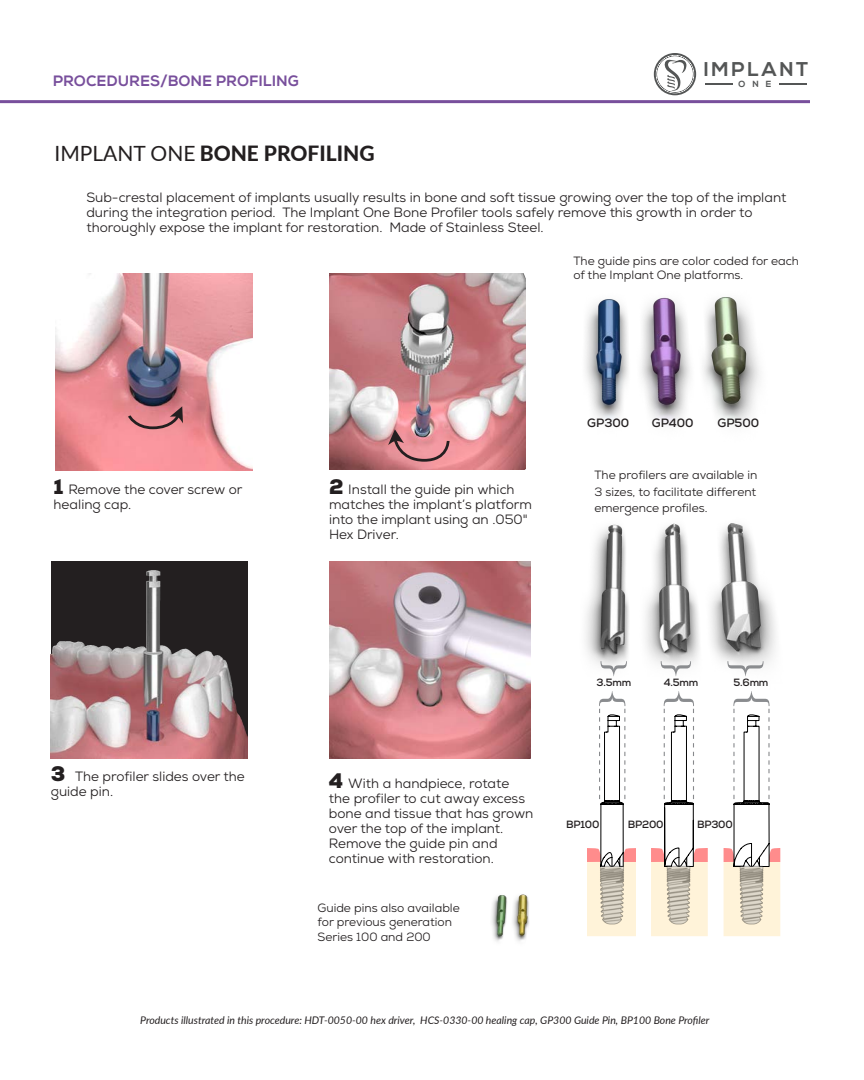
<style>
.page{position:relative;width:864px;height:1080px;background:#fff}
.page>*{position:absolute;margin:0;border:0;box-sizing:border-box;transform-origin:0 0}
.t1{font:800 21px "Lato";color:#231f20}
.t2{font:700 19.95px "Nexa";letter-spacing:.13em;color:#545656}
.t3{font:800 15px "Nexa";color:#784f9c}
.t4{font:13.5px/15px "Nexa";color:#231f20}
.t5{font:12px/14.4px "Nexa";color:#231f20}
.t6{font:700 12px "Nexa";color:#231f20}
.t7{font:italic 10.5px "Lato";color:#231f20}
.t8{font:700 10.5px "Nexa";letter-spacing:-.02em;color:#231f20}
.t9{font:700 8.85px "Nexa";color:#545656}
.s1{font-weight:400}
.s2{font-weight:900;font-size:21px}
</style>
<div class="page">
<img style="left:585px;top:523px;width:191px;height:154px">
<img style="left:329px;top:273px;width:197px;height:197px">
<img style="left:56px;top:274px;width:196px;height:197px">
<img style="left:51px;top:562px;width:196px;height:196px">
<svg style="left:388px;top:429px;width:63px;height:34px;background:#c88289"></svg>
<img style="left:330px;top:562px;width:200px;height:196px">
<hr style="left:0;top:100px;width:810px;height:3px;background:#784f9c">
<img style="left:585px;top:297px;width:175px;height:127px">
<img style="left:491px;top:894px;width:38px;height:48px">
<img style="left:780px;top:862px;width:1px;height:66px">
<svg style="left:601px;top:661px;width:26px;height:15px"></svg>
<svg style="left:661px;top:661px;width:30px;height:15px"></svg>
<svg style="left:727px;top:661px;width:37px;height:15px"></svg>
<svg style="left:588px;top:691px;width:47px;height:245px"></svg>
<svg style="left:651px;top:691px;width:57px;height:245px"></svg>
<svg style="left:723px;top:691px;width:57px;height:245px"></svg>
<svg style="left:654px;top:53px;width:42px;height:42px"></svg>
<svg style="left:705px;top:84px;width:27px;height:1px"></svg>
<svg style="left:779px;top:84px;width:27px;height:1px"></svg>
<svg style="left:126px;top:406px;width:57px;height:25px"></svg>
<p class="t3" style="left:53px;top:72px;width:248px">PROCEDURES/BONE PROFILING</p>
<p class="t1" style="left:54px;top:138px;width:322px"><span class="s1">IMPLANT ONE</span> BONE PROFILING</p>
<p class="t2" style="left:704px;top:58px;width:106px">IMPLANT</p>
<p class="t9" style="left:738px;top:79px;width:35px">ONE</p>
<p class="t4" style="left:86px;top:190px;width:701px">Sub-crestal placement of implants usually results in bone and soft tissue growing over the top of the implant during the integration period. The Implant One Bone Profiler tools safely remove this growth in order to thoroughly expose the implant for restoration. Made of Stainless Steel.</p>
<p class="t5" style="left:573px;top:254px;width:227px">The guide pins are color coded for each of the Implant One platforms.</p>
<p class="t4" style="left:54px;top:482px;width:190px"><span class="s2">1</span> Remove the cover screw or healing cap.</p>
<p class="t4" style="left:51px;top:769px;width:195px"><span class="s2">3</span> The profiler slides over the guide pin.</p>
<p class="t4" style="left:329px;top:482px;width:204px"><span class="s2">2</span> Install the guide pin which matches the implant’s platform into the implant using an .050"<br>Hex Driver.</p>
<p class="t6" style="left:587px;top:415px;width:44px">GP300</p>
<p class="t6" style="left:652px;top:415px;width:43px">GP400</p>
<p class="t6" style="left:717px;top:415px;width:43px">GP500</p>
<p class="t5" style="left:594px;top:467px;width:164px;line-height:16.5px;text-align:justify">The profilers are available in 3 sizes, to facilitate different emergence profiles.</p>
<p class="t8" style="left:597px;top:675px;width:36px">3.5mm</p>
<p class="t8" style="left:664px;top:675px;width:36px">4.5mm</p>
<p class="t8" style="left:734px;top:675px;width:36px">5.6mm</p>
<p class="t4" style="left:329px;top:776px;width:206px"><span class="s2">4</span> With a handpiece, rotate the profiler to cut away excess bone and tissue that has grown over the top of the implant.<br>Remove the guide pin and continue with restoration.</p>
<p class="t5" style="left:318px;top:901px;width:144px">Guide pins also available for previous generation<br>Series 100 and 200</p>
<p class="t8" style="left:566px;top:817px;width:35px">BP100</p>
<p class="t8" style="left:628px;top:817px;width:37px">BP200</p>
<p class="t8" style="left:697px;top:817px;width:37px">BP300</p>
<p class="t7" style="left:140px;top:1013px;width:571px">Products illustrated in this procedure: HDT-0050-00 hex driver, HCS-0330-00 healing cap, GP300 Guide Pin, BP100 Bone Profiler</p>
</div>
